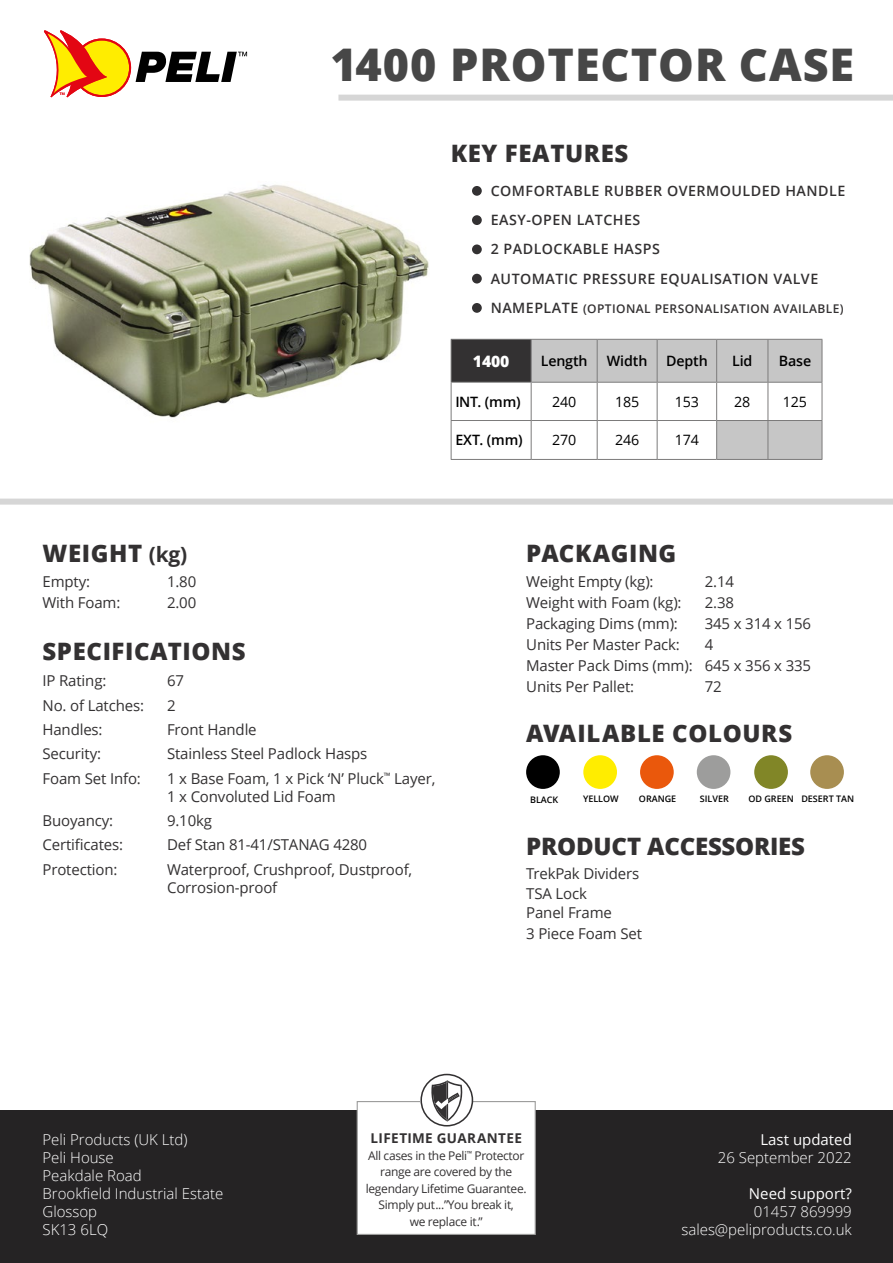
<style>
.page{position:relative;width:893px;height:1263px;background:#fff}
.page>*{position:absolute;margin:0;border:0;box-sizing:border-box;transform-origin:0 0}
.t1{font:800 45px "Open Sans";letter-spacing:.02em;color:#474747}
.t2{font:800 24px "Open Sans";letter-spacing:.025em;color:#333132}
.t3{font:800 24px "Open Sans";letter-spacing:-.01em;color:#333132}
.t4{font:800 15.75px "Open Sans";color:#fff}
.t5{font:15px/18px "Open Sans";letter-spacing:-.01em;color:#333132}
.t6{font:300 15px/18px "Open Sans";color:#fff}
.t7{font:15px "Open Sans";color:#fff}
.t8{font:600 14.25px/29.2px "Open Sans";letter-spacing:.035em;color:#333132}
.t9{font:600 14.25px "Open Sans";letter-spacing:-.01em;color:#000}
.t10{font:14.25px "Open Sans";letter-spacing:-.01em;color:#000}
.t11{font:700 13.5px "Open Sans";letter-spacing:.025em;color:#333132}
.t12{font:12px/16.5px "Open Sans";letter-spacing:-.025em;color:#333132;text-align:center}
.t13{font:600 12px "Open Sans";letter-spacing:.035em;color:#333132}
.t14{font:600 9px "Open Sans";color:#000}
.s1{font-size:14.25px}
.s2{font-weight:700;font-size:21px}
</style>
<div class="page">
<img style="left:30px;top:184px;width:399px;height:234px">
<div style="left:0;top:1110px;width:893px;height:153px;background:#252324"></div>
<div style="left:0;top:499px;width:893px;height:6px;background:#d6d6d6"></div>
<svg style="left:452px;top:340px;width:370px;height:119px"></svg>
<hr style="left:451px;top:339px;width:80px;height:1px;background:#7c7b7b">
<hr style="left:451px;top:340px;width:1px;height:42px;background:#7c7b7b">
<hr style="left:531px;top:339px;width:66px;height:1px;background:#7c7b7b">
<hr style="left:531px;top:340px;width:1px;height:42px;background:#7c7b7b">
<hr style="left:597px;top:339px;width:60px;height:1px;background:#7c7b7b">
<hr style="left:597px;top:340px;width:1px;height:42px;background:#7c7b7b">
<hr style="left:657px;top:339px;width:60px;height:1px;background:#7c7b7b">
<hr style="left:657px;top:340px;width:1px;height:42px;background:#7c7b7b">
<hr style="left:717px;top:339px;width:51px;height:1px;background:#7c7b7b">
<hr style="left:716px;top:340px;width:1px;height:42px;background:#7c7b7b">
<hr style="left:768px;top:339px;width:54px;height:1px;background:#7c7b7b">
<hr style="left:768px;top:340px;width:1px;height:42px;background:#7c7b7b">
<hr style="left:822px;top:340px;width:1px;height:42px;background:#7c7b7b">
<hr style="left:451px;top:382px;width:80px;height:1px;background:#7c7b7b">
<hr style="left:531px;top:382px;width:66px;height:1px;background:#7c7b7b">
<hr style="left:597px;top:382px;width:60px;height:1px;background:#7c7b7b">
<hr style="left:657px;top:382px;width:60px;height:1px;background:#7c7b7b">
<hr style="left:717px;top:382px;width:51px;height:1px;background:#7c7b7b">
<hr style="left:768px;top:382px;width:54px;height:1px;background:#7c7b7b">
<hr style="left:451px;top:383px;width:1px;height:37px;background:#7c7b7b">
<hr style="left:531px;top:383px;width:1px;height:37px;background:#7c7b7b">
<hr style="left:597px;top:383px;width:1px;height:37px;background:#7c7b7b">
<hr style="left:657px;top:383px;width:1px;height:37px;background:#7c7b7b">
<hr style="left:716px;top:383px;width:1px;height:37px;background:#7c7b7b">
<hr style="left:768px;top:383px;width:1px;height:37px;background:#7c7b7b">
<hr style="left:822px;top:383px;width:1px;height:37px;background:#7c7b7b">
<hr style="left:451px;top:420px;width:80px;height:1px;background:#7c7b7b">
<hr style="left:451px;top:421px;width:1px;height:38px;background:#7c7b7b">
<hr style="left:531px;top:420px;width:66px;height:1px;background:#7c7b7b">
<hr style="left:531px;top:421px;width:1px;height:38px;background:#7c7b7b">
<hr style="left:597px;top:420px;width:60px;height:1px;background:#7c7b7b">
<hr style="left:597px;top:421px;width:1px;height:38px;background:#7c7b7b">
<hr style="left:657px;top:420px;width:60px;height:1px;background:#7c7b7b">
<hr style="left:657px;top:421px;width:1px;height:38px;background:#7c7b7b">
<hr style="left:717px;top:420px;width:51px;height:1px;background:#7c7b7b">
<hr style="left:716px;top:421px;width:1px;height:38px;background:#7c7b7b">
<hr style="left:768px;top:420px;width:54px;height:1px;background:#7c7b7b">
<hr style="left:768px;top:421px;width:1px;height:38px;background:#7c7b7b">
<hr style="left:822px;top:421px;width:1px;height:38px;background:#7c7b7b">
<hr style="left:451px;top:459px;width:80px;height:1px;background:#7c7b7b">
<hr style="left:531px;top:459px;width:66px;height:1px;background:#7c7b7b">
<hr style="left:597px;top:459px;width:60px;height:1px;background:#7c7b7b">
<hr style="left:657px;top:459px;width:60px;height:1px;background:#7c7b7b">
<hr style="left:717px;top:459px;width:51px;height:1px;background:#7c7b7b">
<hr style="left:768px;top:459px;width:54px;height:1px;background:#7c7b7b">
<svg style="left:44px;top:30px;width:203px;height:67px"></svg>
<div style="left:338px;top:95px;width:555px;height:6px;background:#d6d6d6"></div>
<div style="left:472px;top:186px;width:10px;height:10px;background:#333132;border-radius:50%"></div>
<div style="left:472px;top:215px;width:10px;height:10px;background:#333132;border-radius:50%"></div>
<div style="left:472px;top:244px;width:10px;height:10px;background:#333132;border-radius:50%"></div>
<div style="left:472px;top:274px;width:10px;height:9px;background:#333132;border-radius:50%"></div>
<div style="left:472px;top:303px;width:10px;height:10px;background:#333132;border-radius:50%"></div>
<div style="left:697px;top:755px;width:33px;height:34px;background:#9d9d9c;border-radius:50%"></div>
<div style="left:583px;top:755px;width:34px;height:34px;background:#ffed00;border-radius:50%"></div>
<div style="left:640px;top:755px;width:34px;height:34px;background:#ea580c;border-radius:50%"></div>
<div style="left:754px;top:755px;width:34px;height:34px;background:#818627;border-radius:50%"></div>
<div style="left:810px;top:755px;width:34px;height:34px;background:#a88e51;border-radius:50%"></div>
<div style="left:526px;top:755px;width:34px;height:34px;background:#000;border-radius:50%"></div>
<div style="left:357px;top:1101px;width:179px;height:134px;background:#fff;border:1px solid #9d9d9c"></div>
<svg style="left:423px;top:1074px;width:50px;height:52px"></svg>
<div style="left:420px;top:1074px;width:53px;height:52px;border:2px solid #333132;border-radius:50%"></div>
<svg style="left:430px;top:1080px;width:34px;height:41px"></svg>
<h1 class="t1" style="left:331px;top:31px;width:525px">1400 PROTECTOR CASE</h1>
<h2 class="t2" style="left:451px;top:135px;width:179px">KEY FEATURES</h2>
<p class="t8" style="left:491px;top:176px;width:356px">COMFORTABLE RUBBER OVERMOULDED HANDLE<br>EASY-OPEN LATCHES<br>2 PADLOCKABLE HASPS<br>AUTOMATIC PRESSURE EQUALISATION VALVE</p>
<p class="t13" style="left:491px;top:300px;width:355px"><span class="s1">NAMEPLATE</span> (OPTIONAL PERSONALISATION AVAILABLE)</p>
<p class="t4" style="left:473px;top:349px;width:38px">1400</p>
<p class="t9" style="left:541px;top:351px;width:48px">Length</p>
<p class="t9" style="left:607px;top:351px;width:42px">Width</p>
<p class="t9" style="left:666px;top:351px;width:43px">Depth</p>
<p class="t9" style="left:732px;top:351px;width:22px">Lid</p>
<p class="t9" style="left:779px;top:351px;width:34px">Base</p>
<p class="t9" style="left:455px;top:392px;width:67px">INT. (mm)</p>
<p class="t10" style="left:552px;top:392px;width:26px">240</p>
<p class="t10" style="left:615px;top:392px;width:26px">185</p>
<p class="t10" style="left:675px;top:392px;width:26px">153</p>
<p class="t10" style="left:734px;top:392px;width:18px">28</p>
<p class="t10" style="left:783px;top:392px;width:26px">125</p>
<p class="t9" style="left:455px;top:430px;width:69px">EXT. (mm)</p>
<p class="t10" style="left:552px;top:430px;width:26px">270</p>
<p class="t10" style="left:615px;top:430px;width:26px">246</p>
<p class="t10" style="left:675px;top:430px;width:26px">174</p>
<h2 class="t2" style="left:43px;top:535px;width:146px">WEIGHT <span class="s2">(kg)</span></h2>
<p class="t5" style="left:43px;top:572px;width:49px">Empty:</p>
<p class="t5" style="left:167px;top:572px;width:31px">1.80</p>
<p class="t5" style="left:43px;top:593px;width:79px">With Foam:</p>
<p class="t5" style="left:167px;top:593px;width:31px">2.00</p>
<h2 class="t2" style="left:43px;top:633px;width:205px">SPECIFICATIONS</h2>
<p class="t5" style="left:43px;top:671px;width:65px">IP Rating:</p>
<p class="t5" style="left:167px;top:671px;width:19px">67</p>
<p class="t5" style="left:43px;top:696px;width:103px">No. of Latches:</p>
<p class="t5" style="left:167px;top:696px;width:10px">2</p>
<p class="t5" style="left:43px;top:720px;width:62px">Handles:</p>
<p class="t5" style="left:167px;top:720px;width:91px">Front Handle</p>
<p class="t5" style="left:43px;top:744px;width:60px">Security:</p>
<p class="t5" style="left:167px;top:744px;width:202px">Stainless Steel Padlock Hasps</p>
<p class="t5" style="left:43px;top:769px;width:100px">Foam Set Info:</p>
<p class="t5" style="left:167px;top:769px;width:270px">1 x Base Foam, 1 x Pick ‘N’ Pluck<sup>™</sup> Layer,<br>1 x Convoluted Lid Foam</p>
<p class="t5" style="left:43px;top:811px;width:72px">Buoyancy:</p>
<p class="t5" style="left:167px;top:811px;width:47px">9.10kg</p>
<p class="t5" style="left:43px;top:835px;width:82px">Certificates:</p>
<p class="t5" style="left:167px;top:835px;width:202px">Def Stan 81-41/STANAG 4280</p>
<p class="t5" style="left:43px;top:860px;width:76px">Protection:</p>
<p class="t5" style="left:167px;top:860px;width:247px">Waterproof, Crushproof, Dustproof,<br>Corrosion-proof</p>
<h2 class="t2" style="left:526px;top:535px;width:152px">PACKAGING</h2>
<p class="t5" style="left:526px;top:572px;width:129px">Weight Empty (kg):</p>
<p class="t5" style="left:705px;top:572px;width:31px">2.14</p>
<p class="t5" style="left:526px;top:593px;width:157px">Weight with Foam (kg):</p>
<p class="t5" style="left:705px;top:593px;width:31px">2.38</p>
<p class="t5" style="left:526px;top:614px;width:153px">Packaging Dims (mm):</p>
<p class="t5" style="left:705px;top:614px;width:108px">345 x 314 x 156</p>
<p class="t5" style="left:526px;top:635px;width:155px">Units Per Master Pack:</p>
<p class="t5" style="left:526px;top:633px;width:286px;line-height:21px;text-indent:178px">4<br>Master Pack Dims (mm): 645 x 356 x 335<br>Units Per Pallet:</p>
<p class="t5" style="left:705px;top:677px;width:19px">72</p>
<h2 class="t2" style="left:526px;top:715px;width:268px">AVAILABLE COLOURS</h2>
<p class="t14" style="left:530px;top:793px;width:30px">BLACK</p>
<p class="t14" style="left:583px;top:792px;width:37px">YELLOW</p>
<p class="t14" style="left:639px;top:792px;width:39px">ORANGE</p>
<p class="t14" style="left:700px;top:792px;width:30px">SILVER</p>
<p class="t14" style="left:748px;top:792px;width:107px">OD GREEN DESERT TAN</p>
<h2 class="t3" style="left:526px;top:828px;width:280px">PRODUCT ACCESSORIES</h2>
<p class="t5" style="left:526px;top:863px;width:115px;line-height:19.5px">TrekPak Dividers<br>TSA Lock<br>Panel Frame</p>
<p class="t5" style="left:526px;top:924px;width:117px">3 Piece Foam Set</p>
<p class="t6" style="left:43px;top:1130px;width:182px">Peli Products (UK Ltd)<br>Peli House<br>Peakdale Road<br>Brookfield Industrial Estate<br>Glossop<br>SK13 6LQ</p>
<p class="t7" style="left:760px;top:1129px;width:93px">Last updated</p>
<p class="t11" style="left:371px;top:1129px;width:153px">LIFETIME GUARANTEE</p>
<p class="t12" style="left:366px;top:1147px;width:162px">All cases in the Peli<sup>™</sup> Protector range are covered by the legendary Lifetime Guarantee.<br>Simply put...”You break it,<br>we replace it.”</p>
<p class="t6" style="left:718px;top:1148px;width:136px">26 September 2022</p>
<p class="t7" style="left:749px;top:1183px;width:104px">Need support?</p>
<p class="t6" style="left:681px;top:1202px;width:172px;text-align:right">01457 869999 sales@peliproducts.co.uk</p>
</div>
